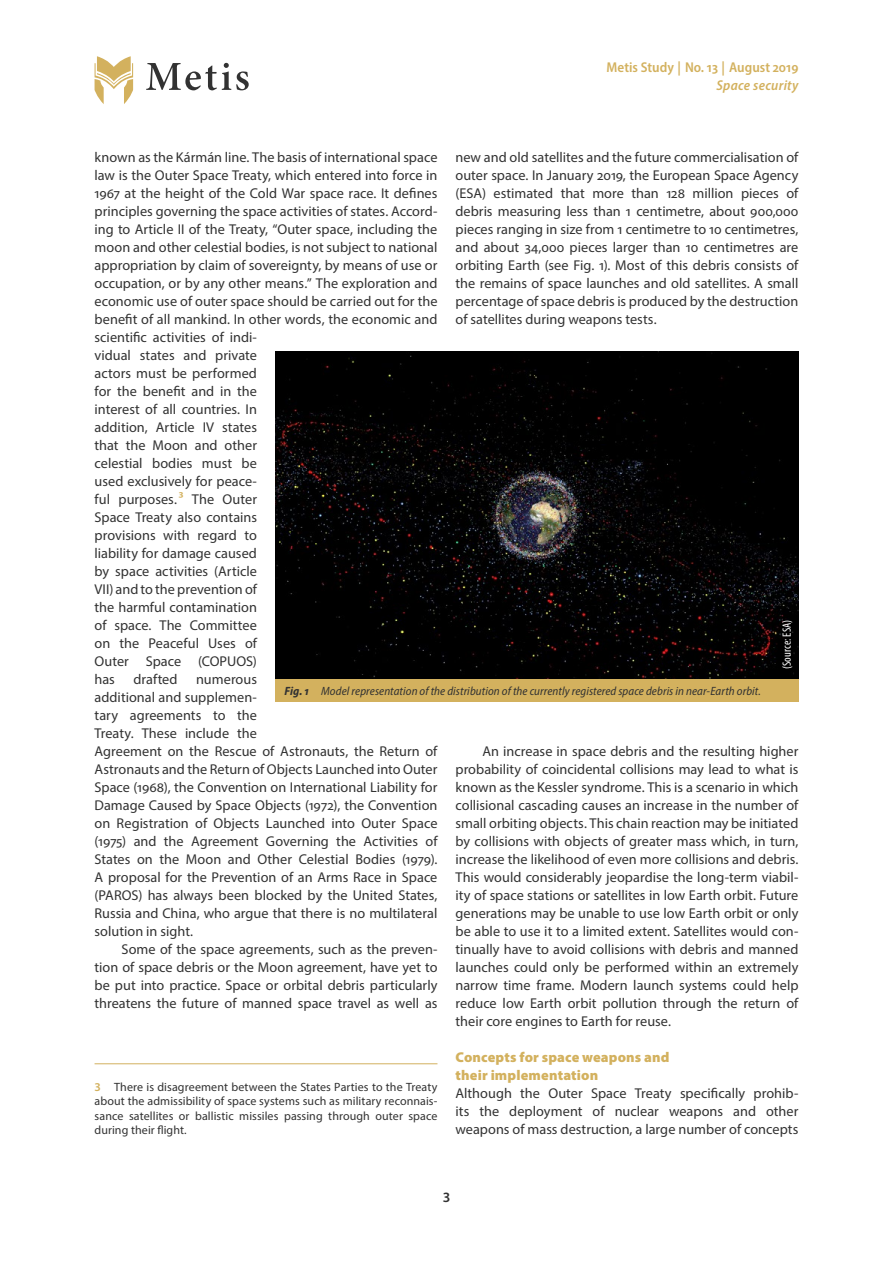
<style>
.page{position:relative;width:893px;height:1263px;background:#fff}
.page>*{position:absolute;margin:0;border:0;box-sizing:border-box;transform-origin:0 0}
.t1{font:14.25px/18px "Myriad Pro";color:#323232;text-align:justify}
.t2{font:900 14.25px/18px "Myriad Pro";letter-spacing:.01em;color:#d3b15e}
.t3{font:600 semi-condensed 14.25px "Myriad Pro";color:#d3b15e}
.t4{font:italic 600 semi-condensed 14.25px "Myriad Pro";letter-spacing:.02em;color:#d3b15e}
.t5{font:600 14.25px "Myriad Pro";color:#323232}
.t6{font:12px/14.4px "Myriad Pro";letter-spacing:.005em;color:#323232;text-align:justify}
.t7{font:italic semi-condensed 12px "Myriad Pro";letter-spacing:.01em;color:#323232}
.t8{font:condensed 12px "Myriad Pro";letter-spacing:.01em;color:#fff}
.s1{font-weight:600;color:#d3b15e}
.s2{font-weight:700}
</style>
<div class="page">
<hr style="left:94px;top:1063px;width:343px;height:1px;background:#d3b15e">
<img style="left:275px;top:351px;width:523px;height:329px">
<div style="left:275px;top:680px;width:523px;height:22px;background:#d3b15e"></div>
<svg style="left:94px;top:56px;width:39px;height:48px"></svg>
<svg style="left:146px;top:63px;width:103px;height:27px"></svg>
<p class="t3" style="left:606px;top:58px;width:193px">Metis Study | No. 13 | August 2019</p>
<p class="t4" style="left:716px;top:76px;width:83px">Space security</p>
<p class="t1" style="left:95px;top:148px;width:344px;text-align:left">known as the Kármán line. The basis of international space law is the Outer Space Treaty, which entered into force in 1967 at the height of the Cold War space race. It defines principles governing the space activities of states. Accord&shy;ing to Article II of the Treaty, “Outer space, including the moon and other celestial bodies, is not subject to national appropriation by claim of sovereignty, by means of use or occupation, or by any other means.” The exploration and economic use of outer space should be carried out for the benefit of all mankind. In other words, the economic and scientific activities of indi-<br>vidual states and private<br>actors must be performed<br>for the benefit and in the<br>interest of all countries. In<br>addition, Article IV states<br>that the Moon and other<br>celestial bodies must be<br>used exclusively for peace-<br>ful purposes.<span class="s1">3</span> The Outer<br>Space Treaty also contains<br>provisions with regard to<br>liability for damage caused<br>by space activities (Article<br>VII) and to the prevention of<br>the harmful contamination<br>of space. The Committee<br>on the Peaceful Uses of<br>Outer Space (COPUOS)<br>has</p>
<p class="t1" style="left:455px;top:148px;width:344px">new and old satellites and the future commercialisation of outer space. In January 2019, the European Space Agency (ESA) estimated that more than 128 million pieces of debris measuring less than 1 centimetre, about 900,000 pieces ranging in size from 1 centimetre to 10 centimetres, and about 34,000 pieces larger than 10 centimetres are orbiting Earth (see Fig. 1). Most of this debris consists of the remains of space launches and old satellites. A small percentage of space debris is produced by the destruction of satellites during weapons tests.</p>
<p class="t8" style="left:779px;top:669px;width:51px;rotate:-90deg">(Source: ESA)</p>
<p class="t1" style="left:133px;top:670px;width:46px">drafted</p>
<p class="t1" style="left:95px;top:670px;width:344px;text-align:left;text-indent:101px">numerous<br>additional and supplemen-<br>tary agreements to the<br>Treaty. These include the<br>Agreement on the Rescue of Astronauts, the Return of Astronauts and the Return of Objects Launched into Outer Space (1968), the Convention on International Liability for Damage Caused by Space Objects (1972), the Convention on Registration of Objects Launched into Outer Space (1975) and the Agreement Governing the Activities of States on the Moon and Other Celestial Bodies (1979).<br>A proposal for the Prevention of an Arms Race in Space (PAROS) has always been blocked by the United States, Russia and China, who argue that there is no multilateral solution in sight.</p>
<p class="t1" style="left:95px;top:940px;width:344px;text-indent:27px">Some of the space agreements, such as the preven&shy;tion of space debris or the Moon agreement, have yet to be put into practice. Space or orbital debris particularly threatens the future of manned space travel as well as</p>
<p class="t7" style="left:284px;top:684px;width:478px"><span class="s2">Fig. 1</span> Model representation of the distribution of the currently registered space debris in near-Earth orbit.</p>
<p class="t1" style="left:455px;top:742px;width:344px;text-indent:27px">An increase in space debris and the resulting higher probability of coincidental collisions may lead to what is known as the Kessler syndrome. This is a scenario in which collisional cascading causes an increase in the number of small orbiting objects. This chain reaction may be initiated by collisions with objects of greater mass which, in turn, increase the likelihood of even more collisions and debris.<br>This would considerably jeopardise the long-term viabil&shy;ity of space stations or satellites in low Earth orbit. Future generations may be unable to use low Earth orbit or only be able to use it to a limited extent. Satellites would con&shy;tinually have to avoid collisions with debris and manned launches could only be performed within an extremely narrow time frame. Modern launch systems could help reduce low Earth orbit pollution through the return of their core engines to Earth for reuse.</p>
<p class="t2" style="left:455px;top:1048px;width:215px">Concepts for space weapons and their implementation</p>
<p class="t1" style="left:455px;top:1084px;width:344px">Although the Outer Space Treaty specifically prohib&shy;its the deployment of nuclear weapons and other weapons of mass destruction, a large number of concepts</p>
<p class="t6" style="left:94px;top:1079px;width:344px"><span class="s1">3</span> There is disagreement between the States Parties to the Treaty about the admissibility of space systems such as military reconnais&shy;sance satellites or ballistic missiles passing through outer space during their flight.</p>
<p class="t5" style="left:442px;top:1188px;width:9px">3</p>
</div>
